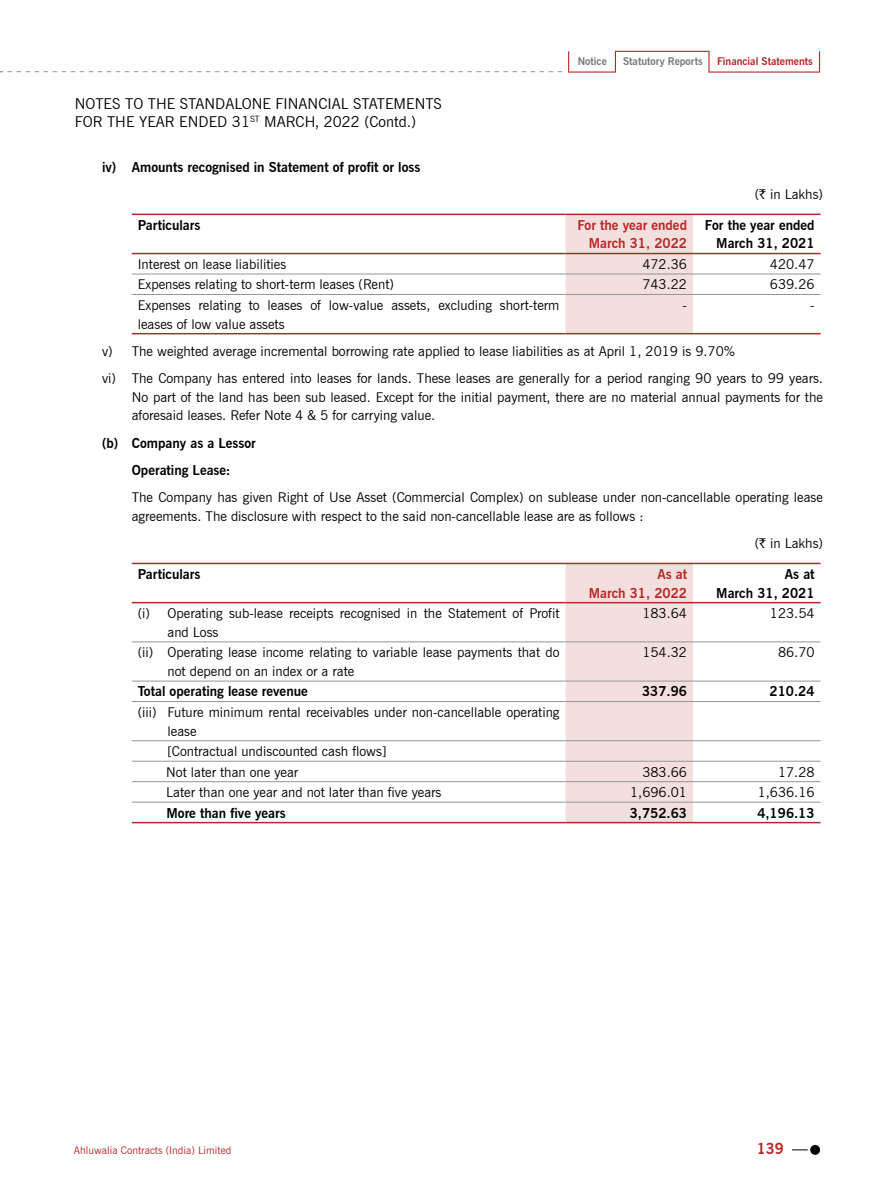
<style>
.page{position:relative;width:891px;height:1188px;background:#fff}
.page>*{position:absolute;margin:0;border:0;box-sizing:border-box;transform-origin:0 0}
.t1{font:15px/18px "News Gothic BT";color:#000}
.t2{font:700 15px "News Gothic BT";color:#b72727}
.t3{font:13.5px/18.8px "News Gothic BT";color:#000}
.t4{font:700 13.5px/18.8px "News Gothic BT";color:#000;text-align:right}
.t5{font:700 13.5px/18.8px "News Gothic BT";color:#b72727;text-align:right}
.t6{font:10.5px "News Gothic BT";color:#b72727}
.t7{font:700 10.5px "News Gothic BT";color:#77787b}
.t8{font:700 10.5px "News Gothic BT";color:#b72727}
.s1{font-family:"Rupee Foradian"}
</style>
<div class="page">
<svg style="left:0;top:71px;width:562px;height:1px"></svg>
<div style="left:810px;top:1145px;width:10px;height:10px;background:#000;border-radius:50%"></div>
<svg style="left:792px;top:1150px;width:16px;height:1px"></svg>
<hr style="left:615px;top:51px;width:95px;height:1px;background:#b72727">
<svg style="left:819px;top:51px;width:1px;height:20px"></svg>
<svg style="left:708px;top:52px;width:2px;height:19px"></svg>
<hr style="left:708px;top:71px;width:112px;height:2px;background:#b72727">
<svg style="left:568px;top:51px;width:1px;height:20px"></svg>
<svg style="left:615px;top:52px;width:1px;height:19px"></svg>
<hr style="left:568px;top:71px;width:48px;height:2px;background:#b72727">
<div style="left:566px;top:215px;width:127px;height:118px;background:#f4dfdf"></div>
<hr style="left:132px;top:214px;width:434px;height:1px;background:#b72727">
<hr style="left:566px;top:214px;width:127px;height:1px;background:#b72727">
<hr style="left:693px;top:214px;width:128px;height:1px;background:#b72727">
<hr style="left:132px;top:253px;width:434px;height:1px;background:#b72727">
<hr style="left:566px;top:253px;width:127px;height:1px;background:#b72727">
<hr style="left:693px;top:253px;width:128px;height:1px;background:#b72727">
<hr style="left:132px;top:274px;width:434px;height:1px;background:#939598">
<hr style="left:566px;top:274px;width:127px;height:1px;background:#939598">
<hr style="left:693px;top:274px;width:128px;height:1px;background:#939598">
<hr style="left:132px;top:294px;width:434px;height:1px;background:#939598">
<hr style="left:566px;top:294px;width:127px;height:1px;background:#939598">
<hr style="left:693px;top:294px;width:128px;height:1px;background:#939598">
<hr style="left:132px;top:333px;width:434px;height:1px;background:#b72727">
<hr style="left:566px;top:333px;width:127px;height:1px;background:#b72727">
<hr style="left:693px;top:333px;width:128px;height:1px;background:#b72727">
<div style="left:566px;top:564px;width:127px;height:258px;background:#f4dfdf"></div>
<hr style="left:132px;top:563px;width:434px;height:1px;background:#b72727">
<hr style="left:566px;top:563px;width:127px;height:1px;background:#b72727">
<hr style="left:693px;top:563px;width:128px;height:1px;background:#b72727">
<hr style="left:132px;top:602px;width:434px;height:1px;background:#b72727">
<hr style="left:566px;top:602px;width:127px;height:1px;background:#b72727">
<hr style="left:693px;top:602px;width:128px;height:1px;background:#b72727">
<hr style="left:132px;top:642px;width:434px;height:1px;background:#939598">
<hr style="left:566px;top:642px;width:127px;height:1px;background:#939598">
<hr style="left:693px;top:642px;width:128px;height:1px;background:#939598">
<hr style="left:132px;top:681px;width:434px;height:1px;background:#939598">
<hr style="left:566px;top:681px;width:127px;height:1px;background:#939598">
<hr style="left:693px;top:681px;width:128px;height:1px;background:#939598">
<hr style="left:132px;top:701px;width:434px;height:1px;background:#939598">
<hr style="left:566px;top:701px;width:127px;height:1px;background:#939598">
<hr style="left:693px;top:701px;width:128px;height:1px;background:#939598">
<hr style="left:132px;top:740px;width:434px;height:1px;background:#939598">
<hr style="left:566px;top:740px;width:127px;height:1px;background:#939598">
<hr style="left:693px;top:740px;width:128px;height:1px;background:#939598">
<hr style="left:132px;top:761px;width:434px;height:1px;background:#939598">
<hr style="left:566px;top:761px;width:127px;height:1px;background:#939598">
<hr style="left:693px;top:761px;width:128px;height:1px;background:#939598">
<hr style="left:132px;top:781px;width:434px;height:1px;background:#939598">
<hr style="left:566px;top:781px;width:127px;height:1px;background:#939598">
<hr style="left:693px;top:781px;width:128px;height:1px;background:#939598">
<hr style="left:132px;top:802px;width:434px;height:1px;background:#939598">
<hr style="left:566px;top:802px;width:127px;height:1px;background:#939598">
<hr style="left:693px;top:802px;width:128px;height:1px;background:#939598">
<hr style="left:132px;top:822px;width:434px;height:1px;background:#b72727">
<hr style="left:566px;top:822px;width:127px;height:1px;background:#b72727">
<hr style="left:693px;top:822px;width:128px;height:1px;background:#b72727">
<p class="t1" style="left:75px;top:95px;width:369px">NOTES TO THE STANDALONE FINANCIAL STATEMENTS<br>FOR THE YEAR ENDED 31<sup>ST</sup> MARCH, 2022 (Contd.)</p>
<p class="t4" style="left:102px;top:158px;width:320px">iv) Amounts recognised in Statement of profit or loss</p>
<p class="t7" style="left:578px;top:55px;width:31px">Notice</p>
<p class="t7" style="left:623px;top:55px;width:81px">Statutory Reports</p>
<p class="t8" style="left:717px;top:55px;width:97px">Financial Statements</p>
<p class="t3" style="left:755px;top:185px;width:70px">(<span class="s1">`</span> in Lakhs)</p>
<p class="t4" style="left:138px;top:215px;width:64px">Particulars</p>
<p class="t5" style="left:577px;top:215px;width:111px">For the year ended<br>March 31, 2022</p>
<p class="t4" style="left:705px;top:215px;width:111px">For the year ended<br>March 31, 2021</p>
<p class="t3" style="left:138px;top:255px;width:150px">Interest on lease liabilities</p>
<p class="t3" style="left:642px;top:255px;width:46px">472.36</p>
<p class="t3" style="left:770px;top:255px;width:46px">420.47</p>
<p class="t3" style="left:138px;top:275px;width:258px">Expenses relating to short-term leases (Rent)</p>
<p class="t3" style="left:642px;top:275px;width:46px">743.22</p>
<p class="t3" style="left:770px;top:275px;width:46px">639.26</p>
<p class="t3" style="left:138px;top:296px;width:423px">Expenses relating to leases of low-value assets, excluding short-term leases of low value assets</p>
<p class="t3" style="left:683px;top:296px;width:6px">-</p>
<p class="t3" style="left:810px;top:296px;width:6px">-</p>
<p class="t3" style="left:102px;top:337px;width:722px;line-height:27.3px">v) The weighted average incremental borrowing rate applied to lease liabilities as at April 1, 2019 is 9.70%<br>vi) The Company has entered into leases for lands. These leases are generally for a period ranging 90 years to 99 years.</p>
<p class="t3" style="left:132px;top:387px;width:693px">No part of the land has been sub leased. Except for the initial payment, there are no material annual payments for the aforesaid leases. Refer Note 4 &amp; 5 for carrying value.</p>
<p class="t4" style="left:102px;top:429px;width:155px;line-height:27.3px;text-align:center">(b) Company as a Lessor<br>Operating Lease:</p>
<p class="t3" style="left:132px;top:488px;width:693px">The Company has given Right of Use Asset (Commercial Complex) on sublease under non-cancellable operating lease agreements. The disclosure with respect to the said non-cancellable lease are as follows :</p>
<p class="t3" style="left:755px;top:534px;width:70px">(<span class="s1">`</span> in Lakhs)</p>
<p class="t4" style="left:138px;top:565px;width:64px">Particulars</p>
<p class="t5" style="left:589px;top:565px;width:100px">As at<br>March 31, 2022</p>
<p class="t4" style="left:716px;top:565px;width:100px">As at<br>March 31, 2021</p>
<p class="t3" style="left:168px;top:604px;width:393px;text-indent:-30px">(i) Operating sub-lease receipts recognised in the Statement of Profit and Loss</p>
<p class="t3" style="left:642px;top:604px;width:46px">183.64</p>
<p class="t3" style="left:770px;top:604px;width:46px">123.54</p>
<p class="t3" style="left:168px;top:643px;width:393px;text-indent:-30px">(ii) Operating lease income relating to variable lease payments that do not depend on an index or a rate</p>
<p class="t3" style="left:642px;top:643px;width:46px">154.32</p>
<p class="t3" style="left:778px;top:643px;width:38px">86.70</p>
<p class="t4" style="left:138px;top:682px;width:172px">Total operating lease revenue</p>
<p class="t4" style="left:642px;top:682px;width:46px">337.96</p>
<p class="t4" style="left:770px;top:682px;width:46px">210.24</p>
<p class="t3" style="left:168px;top:703px;width:393px;text-indent:-30px">(iii) Future minimum rental receivables under non-cancellable operating lease</p>
<p class="t3" style="left:166px;top:741px;width:222px;line-height:20.4px">[Contractual undiscounted cash flows]<br>Not later than one year</p>
<p class="t3" style="left:642px;top:762px;width:46px">383.66</p>
<p class="t3" style="left:778px;top:762px;width:38px">17.28</p>
<p class="t3" style="left:166px;top:783px;width:277px">Later than one year and not later than five years</p>
<p class="t3" style="left:630px;top:783px;width:58px">1,696.01</p>
<p class="t3" style="left:758px;top:783px;width:58px">1,636.16</p>
<p class="t4" style="left:166px;top:803px;width:121px">More than five years</p>
<p class="t4" style="left:630px;top:803px;width:59px">3,752.63</p>
<p class="t4" style="left:757px;top:803px;width:59px">4,196.13</p>
<p class="t6" style="left:74px;top:1144px;width:159px">Ahluwalia Contracts (India) Limited</p>
<p class="t2" style="left:757px;top:1140px;width:29px">139</p>
</div>
